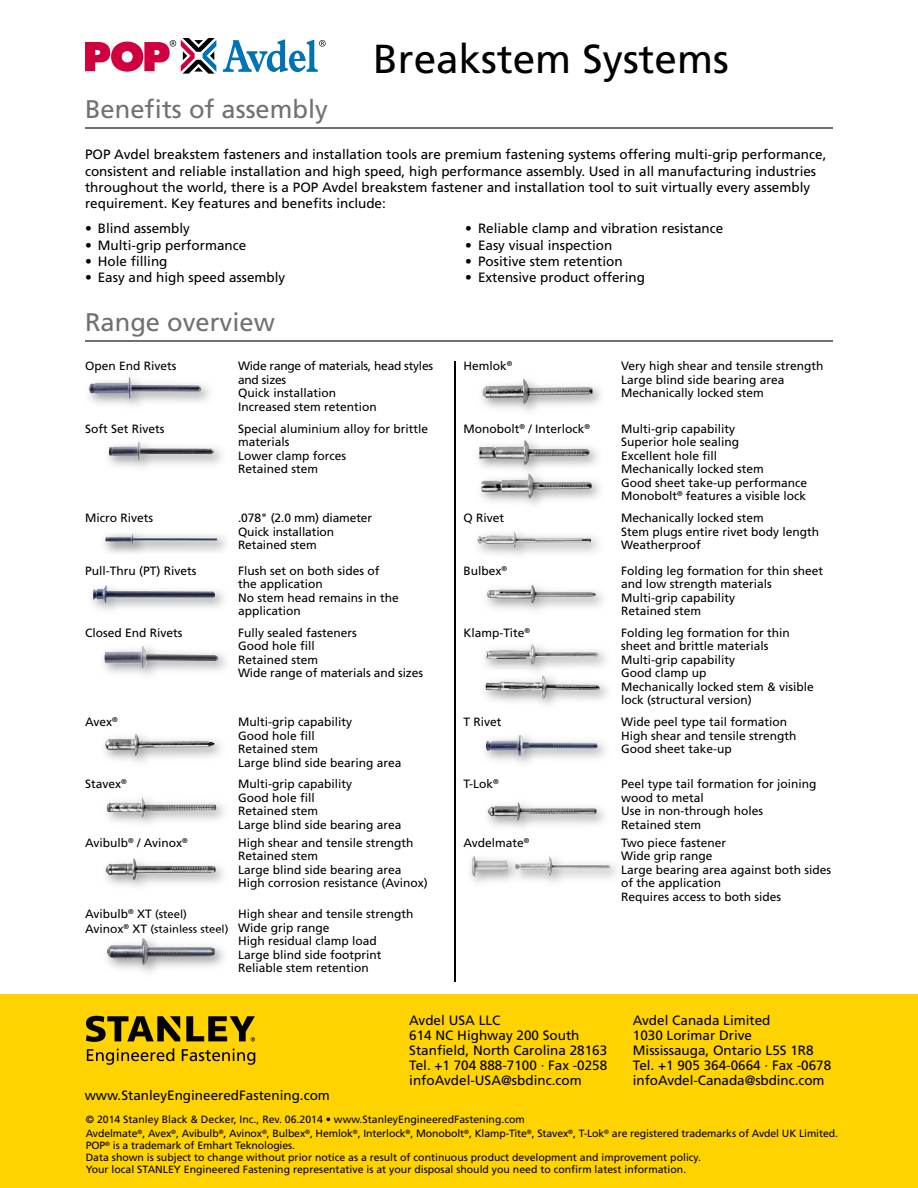
<style>
.page{position:relative;width:918px;height:1188px;background:#fff}
.page>*{position:absolute;margin:0;border:0;box-sizing:border-box;transform-origin:0 0}
.t1{font:40.5px "Frutiger LT";color:#000}
.t2{font:25.5px "Frutiger LT";color:#707172}
.t3{font:13.5px/15px "Frutiger LT";color:#000}
.t4{font:12px/13.5px "Frutiger LT";color:#000}
.t5{font:11.25px "Frutiger LT";color:#000}
.t6{font:10.5px/12px "Frutiger LT";color:#000}
.s1{font-size:11.25px}
.s2{font-size:12px}
.s3{color:#ffd300}
</style>
<div class="page">
<hr style="left:85px;top:128px;width:748px;height:1px;background:#707172">
<svg style="left:223px;top:39px;width:103px;height:34px"></svg>
<svg style="left:85px;top:38px;width:131px;height:36px"></svg>
<hr style="left:85px;top:340px;width:748px;height:2px;background:#707172">
<div style="left:0;top:995px;width:918px;height:193px;background:#ffd300"></div>
<svg style="left:87px;top:1048px;width:87px;height:17px"></svg>
<svg style="left:182px;top:1049px;width:73px;height:16px"></svg>
<svg style="left:86px;top:1016px;width:169px;height:26px"></svg>
<hr style="left:454px;top:424px;width:2px;height:89px;background:#000">
<hr style="left:454px;top:513px;width:2px;height:53px;background:#000">
<hr style="left:454px;top:628px;width:2px;height:89px;background:#000">
<hr style="left:454px;top:717px;width:2px;height:62px;background:#000">
<hr style="left:454px;top:779px;width:2px;height:59px;background:#000">
<hr style="left:454px;top:838px;width:2px;height:71px;background:#000">
<hr style="left:454px;top:909px;width:2px;height:73px;background:#000">
<hr style="left:454px;top:566px;width:2px;height:62px;background:#000">
<hr style="left:454px;top:361px;width:2px;height:63px;background:#000">
<img style="left:88px;top:377px;width:113px;height:22px">
<img style="left:482px;top:379px;width:111px;height:26px">
<img style="left:108px;top:447px;width:114px;height:21px">
<img style="left:109px;top:441px;width:103px;height:20px">
<img style="left:479px;top:440px;width:111px;height:25px">
<img style="left:481px;top:474px;width:111px;height:24px">
<img style="left:105px;top:534px;width:113px;height:10px">
<img style="left:477px;top:531px;width:114px;height:18px">
<img style="left:92px;top:585px;width:132px;height:25px">
<img style="left:93px;top:585px;width:13px;height:18px">
<img style="left:486px;top:585px;width:110px;height:19px">
<img style="left:104px;top:646px;width:114px;height:23px">
<img style="left:485px;top:644px;width:115px;height:21px">
<img style="left:488px;top:669px;width:60px;height:5px">
<img style="left:483px;top:674px;width:117px;height:25px">
<img style="left:105px;top:733px;width:110px;height:24px">
<img style="left:485px;top:741px;width:120px;height:22px">
<img style="left:486px;top:735px;width:73px;height:21px">
<img style="left:106px;top:803px;width:118px;height:21px">
<img style="left:107px;top:797px;width:109px;height:21px">
<img style="left:487px;top:801px;width:110px;height:20px">
<img style="left:106px;top:858px;width:110px;height:23px">
<img style="left:470px;top:860px;width:147px;height:23px">
<img style="left:520px;top:856px;width:91px;height:21px">
<img style="left:510px;top:860px;width:10px;height:23px">
<svg style="left:515px;top:863px;width:5px;height:7px"></svg>
<img style="left:472px;top:856px;width:36px;height:21px">
<img style="left:107px;top:938px;width:108px;height:27px">
<h1 class="t1" style="left:373px;top:35px;width:357px">Breakstem Systems</h1>
<h2 class="t2" style="left:85px;top:94px;width:244px">Benefits of assembly</h2>
<p class="t3" style="left:85px;top:147px;width:743px;line-height:16.2px">POP Avdel breakstem fasteners and installation tools are premium fastening systems offering multi-grip performance, consistent and reliable installation and high speed, high performance assembly. Used in all manufacturing industries throughout the world, there is a POP Avdel breakstem fastener and installation tool to suit virtually every assembly requirement. Key features and benefits include:</p>
<p class="t3" style="left:85px;top:221px;width:107px">• Blind assembly</p>
<p class="t3" style="left:85px;top:237px;width:163px">• Multi-grip performance</p>
<p class="t3" style="left:85px;top:254px;width:84px">• Hole filling</p>
<p class="t3" style="left:85px;top:270px;width:202px">• Easy and high speed assembly</p>
<p class="t3" style="left:465px;top:221px;width:260px">• Reliable clamp and vibration resistance</p>
<p class="t3" style="left:465px;top:237px;width:149px">• Easy visual inspection</p>
<p class="t3" style="left:465px;top:254px;width:159px">• Positive stem retention</p>
<p class="t3" style="left:465px;top:270px;width:181px">• Extensive product offering</p>
<h2 class="t2" style="left:85px;top:307px;width:191px">Range overview</h2>
<p class="t4" style="left:85px;top:360px;width:93px">Open End Rivets</p>
<p class="t4" style="left:238px;top:360px;width:197px">Wide range of materials, head styles and sizes<br>Quick installation<br>Increased stem retention</p>
<p class="t4" style="left:463px;top:360px;width:50px">Hemlok<sup>®</sup></p>
<p class="t4" style="left:621px;top:360px;width:204px">Very high shear and tensile strength<br>Large blind side bearing area<br>Mechanically locked stem</p>
<p class="t4" style="left:85px;top:422px;width:81px">Soft Set Rivets</p>
<p class="t4" style="left:238px;top:422px;width:192px">Special aluminium alloy for brittle materials<br>Lower clamp forces<br>Retained stem</p>
<p class="t4" style="left:463px;top:422px;width:128px">Monobolt<sup>®</sup> / Interlock<sup>®</sup></p>
<p class="t4" style="left:621px;top:422px;width:188px">Multi-grip capability<br>Superior hole sealing<br>Excellent hole fill<br>Mechanically locked stem<br>Good sheet take-up performance<br>Monobolt<sup>®</sup> features a visible lock</p>
<p class="t4" style="left:85px;top:512px;width:70px">Micro Rivets</p>
<p class="t4" style="left:238px;top:512px;width:136px">.078" (2.0 mm) diameter<br>Quick installation<br>Retained stem</p>
<p class="t4" style="left:463px;top:512px;width:42px">Q Rivet</p>
<p class="t4" style="left:621px;top:512px;width:200px">Mechanically locked stem<br>Stem plugs entire rivet body length<br>Weatherproof</p>
<p class="t4" style="left:85px;top:564px;width:113px">Pull-Thru (PT) Rivets</p>
<p class="t4" style="left:238px;top:564px;width:162px">Flush set on both sides of the application<br>No stem head remains in the application</p>
<p class="t4" style="left:463px;top:564px;width:45px">Bulbex<sup>®</sup></p>
<p class="t4" style="left:621px;top:564px;width:204px">Folding leg formation for thin sheet and low strength materials<br>Multi-grip capability<br>Retained stem</p>
<p class="t4" style="left:85px;top:626px;width:99px">Closed End Rivets</p>
<p class="t4" style="left:238px;top:626px;width:186px">Fully sealed fasteners<br>Good hole fill<br>Retained stem<br>Wide range of materials and sizes</p>
<p class="t4" style="left:463px;top:626px;width:68px">Klamp-Tite<sup>®</sup></p>
<p class="t4" style="left:621px;top:626px;width:194px">Folding leg formation for thin sheet and brittle materials<br>Multi-grip capability<br>Good clamp up<br>Mechanically locked stem &amp; visible lock (structural version)</p>
<p class="t4" style="left:85px;top:715px;width:34px">Avex<sup>®</sup></p>
<p class="t4" style="left:238px;top:715px;width:165px">Multi-grip capability<br>Good hole fill<br>Retained stem<br>Large blind side bearing area</p>
<p class="t4" style="left:463px;top:715px;width:40px">T Rivet</p>
<p class="t4" style="left:621px;top:715px;width:177px">Wide peel type tail formation<br>High shear and tensile strength<br>Good sheet take-up</p>
<p class="t4" style="left:85px;top:777px;width:43px">Stavex<sup>®</sup></p>
<p class="t4" style="left:238px;top:777px;width:165px">Multi-grip capability<br>Good hole fill<br>Retained stem<br>Large blind side bearing area</p>
<p class="t4" style="left:463px;top:777px;width:37px">T-Lok<sup>®</sup></p>
<p class="t4" style="left:621px;top:777px;width:197px">Peel type tail formation for joining wood to metal<br>Use in non-through holes<br>Retained stem</p>
<p class="t4" style="left:85px;top:836px;width:104px">Avibulb<sup>®</sup> / Avinox<sup>®</sup></p>
<p class="t4" style="left:238px;top:836px;width:191px">High shear and tensile strength<br>Retained stem<br>Large blind side bearing area<br>High corrosion resistance (Avinox)</p>
<p class="t4" style="left:463px;top:836px;width:67px">Avdelmate<sup>®</sup></p>
<p class="t4" style="left:621px;top:836px;width:212px">Two piece fastener<br>Wide grip range<br>Large bearing area against both sides of the application<br>Requires access to both sides</p>
<p class="t4" style="left:85px;top:907px;width:103px">Avibulb<sup>®</sup> XT <span class="s1">(steel)</span></p>
<p class="t5" style="left:85px;top:922px;width:145px"><span class="s2">Avinox</span><sup>®</sup> <span class="s2">XT</span> (stainless steel)</p>
<p class="t4" style="left:238px;top:907px;width:177px">High shear and tensile strength<br>Wide grip range<br>High residual clamp load<br>Large blind side footprint<br>Reliable stem retention</p>
<p class="t3" style="left:409px;top:1013px;width:200px">Avdel USA LLC<br>614 NC Highway 200 South<br>Stanfield, North Carolina 28163<br>Tel. +1 704 888-7100 · Fax -0258 infoAvdel-USA@sbdinc.com</p>
<p class="t3" style="left:633px;top:1013px;width:200px">Avdel Canada Limited<br>1030 Lorimar Drive<br>Mississauga, Ontario L5S 1R8<br>Tel. +1 905 364-0664 · Fax -0678 infoAvdel-Canada@sbdinc.com</p>
<p class="t6" style="left:86px;top:1112px;width:754px;line-height:14.1px">© 2014 Stanley Black &amp; Decker, Inc., Rev. 06.2014 • www.StanleyEngineeredFastening.com<span class="s3">/econtact/request-information<br></span>Avdelmate<sup>®</sup>, Avex<sup>®</sup>, Avibulb<sup>®</sup>, Avinox<sup>®</sup>, Bulbex<sup>®</sup>, Hemlok<sup>®</sup>, Interlock<sup>®</sup>, Monobolt<sup>®</sup>, Klamp-Tite<sup>®</sup>, Stavex<sup>®</sup>, T-Lok<sup>®</sup> are registered trademarks of Avdel UK Limited.</p>
<p class="t6" style="left:86px;top:1139px;width:617px">POP<sup>®</sup> is a trademark of Emhart Teknologies.<br>Data shown is subject to change without prior notice as a result of continuous product development and improvement policy.<br>Your local STANLEY Engineered Fastening representative is at your disposal should you need to confirm latest information.</p>
<p class="t3" style="left:85px;top:1088px;width:247px">www.StanleyEngineeredFastening.com</p>
</div>
